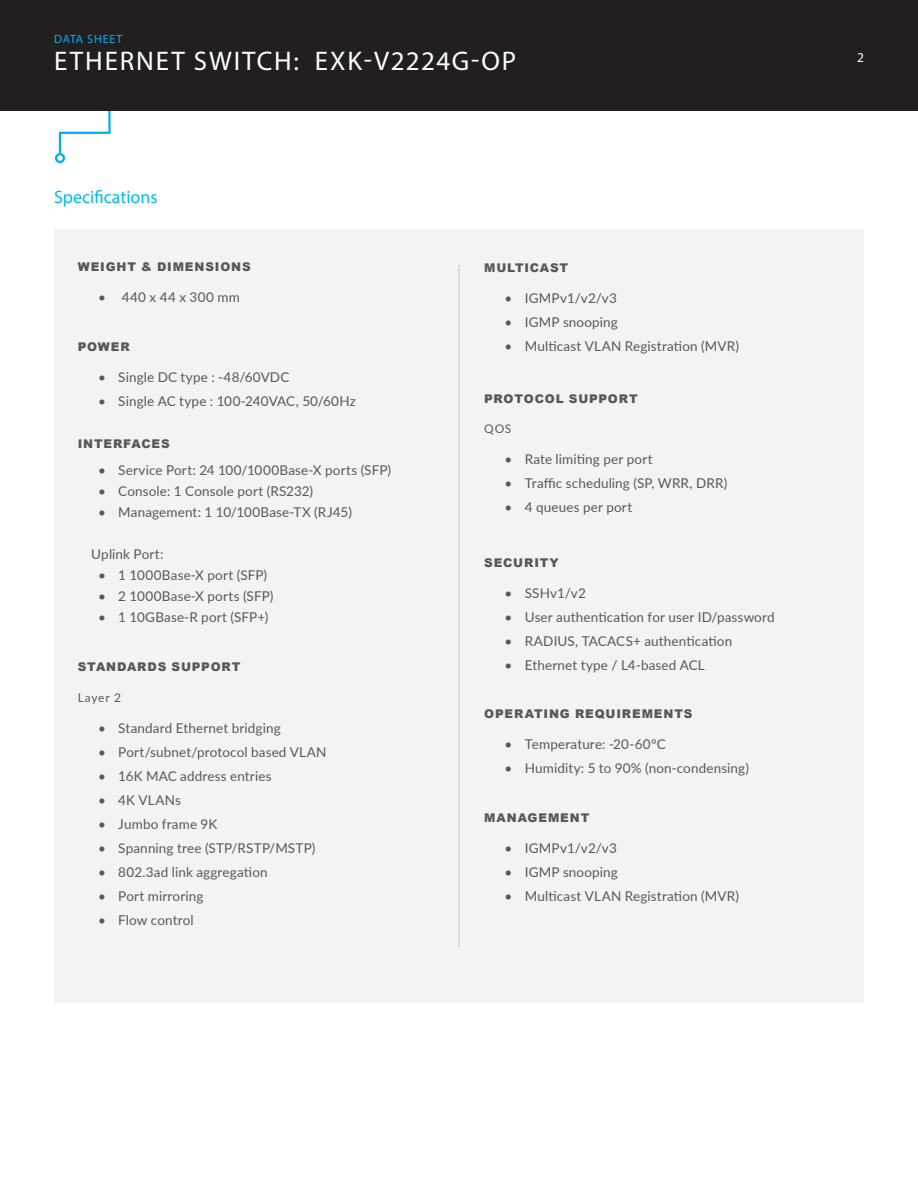
<style>
.page{position:relative;width:918px;height:1188px;background:#fff}
.page>*{position:absolute;margin:0;border:0;box-sizing:border-box;transform-origin:0 0}
.t1{font:27px "Myriad Pro";letter-spacing:.07em;color:#fff}
.t2{font:18px "Myriad Pro";color:#00baf1}
.Bullets{font:13.5px "Lato";letter-spacing:.01em;color:#57585a}
.Bullets-2{font:13.5px "Lato";letter-spacing:.035em;color:#57585a}
.t3{font:13.5px "Myriad Pro";color:#fff}
.t4{font:900 12px "Arial";letter-spacing:.07em;color:#57585a}
.t5{font:12px "Lato";letter-spacing:.06em;color:#57585a}
.t6{font:12px "Myriad Pro";letter-spacing:.07em;color:#00aeef}
</style>
<div class="page">
<div style="left:54px;top:230px;width:810px;height:773px;background:#f2f3f4"></div>
<hr style="left:459px;top:265px;width:1px;height:682px;background:#c7c8ca">
<div style="left:55px;top:153px;width:10px;height:10px;border:2px solid #00aeef;border-radius:50%"></div>
<svg style="left:58px;top:110px;width:54px;height:45px"></svg>
<div style="left:0;top:0;width:918px;height:110px;background:#231f20"></div>
<p class="t6" style="left:54px;top:32px;width:70px">DATA SHEET</p>
<h1 class="t1" style="left:54px;top:44px;width:463px">ETHERNET SWITCH: EXK-V2224G-OP</h1>
<p class="t3" style="left:857px;top:49px;width:8px">2</p>
<h2 class="t2" style="left:54px;top:185px;width:105px">Specifications</h2>
<h3 class="t4" style="left:78px;top:258px;width:174px">WEIGHT &amp; DIMENSIONS</h3>
<p class="Bullets-2" style="left:98px;top:288px;width:143px">• 440 x 44 x 300 mm</p>
<h3 class="t4" style="left:78px;top:338px;width:54px">POWER</h3>
<p class="Bullets" style="left:98px;top:367px;width:193px">• Single DC type : -48/60VDC</p>
<p class="Bullets" style="left:98px;top:391px;width:259px">• Single AC type : 100-240VAC, 50/60Hz</p>
<h3 class="t4" style="left:78px;top:435px;width:93px">INTERFACES</h3>
<p class="Bullets" style="left:98px;top:461px;width:294px">• Service Port: 24 100/1000Base-X ports (SFP)</p>
<p class="Bullets" style="left:98px;top:482px;width:217px">• Console: 1 Console port (RS232)</p>
<p class="Bullets" style="left:98px;top:503px;width:255px">• Management: 1 10/100Base-TX (RJ45)</p>
<p class="Bullets" style="left:91px;top:545px;width:74px">Uplink Port:</p>
<p class="Bullets" style="left:98px;top:566px;width:171px">• 1 1000Base-X port (SFP)</p>
<p class="Bullets" style="left:98px;top:587px;width:177px">• 2 1000Base-X ports (SFP)</p>
<p class="Bullets" style="left:98px;top:608px;width:172px">• 1 10GBase-R port (SFP+)</p>
<h3 class="t4" style="left:78px;top:658px;width:164px">STANDARDS SUPPORT</h3>
<h3 class="t5" style="left:78px;top:689px;width:45px">Layer 2</h3>
<p class="Bullets" style="left:98px;top:718px;width:184px">• Standard Ethernet bridging</p>
<p class="Bullets" style="left:98px;top:742px;width:230px">• Port/subnet/protocol based VLAN</p>
<p class="Bullets" style="left:98px;top:766px;width:175px">• 16K MAC address entries</p>
<p class="Bullets" style="left:98px;top:790px;width:85px">• 4K VLANs</p>
<p class="Bullets" style="left:98px;top:814px;width:121px">• Jumbo frame 9K</p>
<p class="Bullets" style="left:98px;top:838px;width:219px">• Spanning tree (STP/RSTP/MSTP)</p>
<p class="Bullets" style="left:98px;top:862px;width:171px">• 802.3ad link aggregation</p>
<p class="Bullets" style="left:98px;top:886px;width:107px">• Port mirroring</p>
<p class="Bullets" style="left:98px;top:910px;width:97px">• Flow control</p>
<h3 class="t4" style="left:484px;top:259px;width:85px">MULTICAST</h3>
<p class="Bullets" style="left:505px;top:288px;width:114px">• IGMPv1/v2/v3</p>
<p class="Bullets" style="left:505px;top:312px;width:115px">• IGMP snooping</p>
<p class="Bullets" style="left:505px;top:336px;width:236px">• Multicast VLAN Registration (MVR)</p>
<h3 class="t4" style="left:484px;top:390px;width:155px">PROTOCOL SUPPORT</h3>
<h3 class="t5" style="left:484px;top:420px;width:29px">QOS</h3>
<p class="Bullets" style="left:505px;top:450px;width:150px">• Rate limiting per port</p>
<p class="Bullets" style="left:505px;top:474px;width:224px">• Traffic scheduling (SP, WRR, DRR)</p>
<p class="Bullets" style="left:505px;top:498px;width:129px">• 4 queues per port</p>
<h3 class="t4" style="left:484px;top:554px;width:76px">SECURITY</h3>
<p class="Bullets" style="left:505px;top:583px;width:83px">• SSHv1/v2</p>
<p class="Bullets" style="left:505px;top:607px;width:272px">• User authentication for user ID/password</p>
<p class="Bullets" style="left:505px;top:631px;width:229px">• RADIUS, TACACS+ authentication</p>
<p class="Bullets" style="left:505px;top:655px;width:202px">• Ethernet type / L4-based ACL</p>
<h3 class="t4" style="left:484px;top:705px;width:210px">OPERATING REQUIREMENTS</h3>
<p class="Bullets" style="left:505px;top:735px;width:163px">• Temperature: -20-60°C</p>
<p class="Bullets" style="left:505px;top:759px;width:246px">• Humidity: 5 to 90% (non-condensing)</p>
<h3 class="t4" style="left:484px;top:809px;width:107px">MANAGEMENT</h3>
<p class="Bullets" style="left:505px;top:838px;width:114px">• IGMPv1/v2/v3</p>
<p class="Bullets" style="left:505px;top:862px;width:115px">• IGMP snooping</p>
<p class="Bullets" style="left:505px;top:886px;width:236px">• Multicast VLAN Registration (MVR)</p>
</div>
